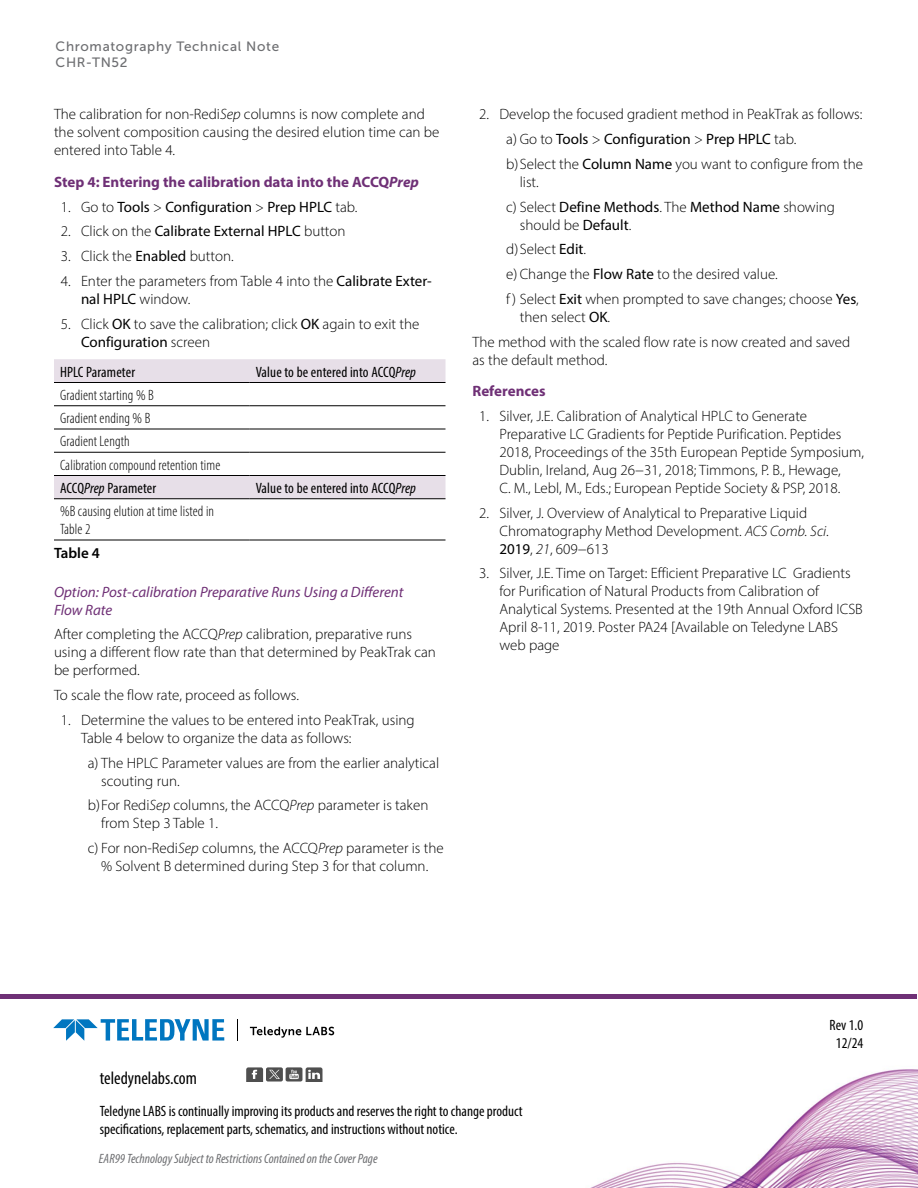
<style>
.page{position:relative;width:918px;height:1188px;background:#fff}
.page>*{position:absolute;margin:0;border:0;box-sizing:border-box;transform-origin:0 0}
.t1{font:condensed 18px "Myriad Pro";color:#000}
.List_1{font:300 15px/18px "Myriad Pro";color:#000}
.List_2{font:300 15px/18px "Myriad Pro";color:#000}
.Body{font:300 15px/18px "Myriad Pro";color:#000}
.Table_A_-_Subheading{font:condensed 15px/18px "Myriad Pro";color:#000}
.Table_A_-_Cell{font:300 condensed 15px/18px "Myriad Pro";letter-spacing:.01em;color:#000}
.List_2-2{font:15px/18px "Myriad Pro";color:#000}
.List_1-2{font:15px "Myriad Pro";color:#000}
.Heading_3{font:italic 15px/18px "Myriad Pro";color:#6f3076}
.Heading_1{font:700 15px "Myriad Pro";color:#6f3076}
.Revision{font:condensed 15px "Myriad Pro";color:#000}
.t2{font:600 15px "Myriad Pro";color:#000}
.t3{font:italic condensed 13.5px "Myriad Pro";color:#6d6e71}
.t4{font:13.5px/16.2px "Museo Sans 500";letter-spacing:.05em;color:#6d6e71}
.s1{font-style:italic}
.s2{font-weight:300}
.s3{font-weight:400}
</style>
<div class="page">
<img style="left:224px;top:1019px;width:694px;height:169px">
<div style="left:0;top:994px;width:916px;height:5px;background:#6f3076"></div>
<svg style="left:250px;top:1027px;width:84px;height:11px"></svg>
<svg style="left:53px;top:1019px;width:171px;height:22px"></svg>
<svg style="left:237px;top:1019px;width:1px;height:22px"></svg>
<svg style="left:246px;top:1067px;width:17px;height:15px"></svg>
<div style="left:266px;top:1067px;width:17px;height:15px;background:#4f4f4f;border-radius:2px"></div>
<svg style="left:306px;top:1067px;width:16px;height:15px"></svg>
<div style="left:286px;top:1067px;width:16px;height:15px;background:#4f4f4f;border-radius:2px"></div>
<svg style="left:289px;top:1070px;width:10px;height:9px"></svg>
<svg style="left:269px;top:1070px;width:11px;height:9px"></svg>
<svg style="left:54px;top:359px;width:392px;height:139px"></svg>
<hr style="left:54px;top:382px;width:196px;height:1px;background:#000">
<hr style="left:250px;top:382px;width:196px;height:1px;background:#000">
<hr style="left:54px;top:405px;width:196px;height:1px;background:#000">
<hr style="left:250px;top:405px;width:196px;height:1px;background:#000">
<hr style="left:54px;top:429px;width:196px;height:1px;background:#000">
<hr style="left:250px;top:429px;width:196px;height:1px;background:#000">
<hr style="left:54px;top:452px;width:196px;height:1px;background:#000">
<hr style="left:250px;top:452px;width:196px;height:1px;background:#000">
<hr style="left:54px;top:475px;width:196px;height:1px;background:#000">
<hr style="left:250px;top:475px;width:196px;height:1px;background:#000">
<hr style="left:54px;top:498px;width:196px;height:1px;background:#000">
<hr style="left:250px;top:498px;width:196px;height:1px;background:#000">
<hr style="left:54px;top:540px;width:196px;height:1px;background:#000">
<hr style="left:250px;top:540px;width:196px;height:1px;background:#000">
<p class="t4" style="left:56px;top:38px;width:225px">Chromatography Technical Note<br>CHR-TN52</p>
<p class="Body" style="left:54px;top:105px;width:387px">The calibration for non-Redi<span class="s1">Sep</span> columns is now complete and the solvent composition causing the desired elution time can be entered into Table 4.</p>
<h1 class="Heading_1" style="left:54px;top:172px;width:367px">Step 4: Entering the calibration data into the ACCQ<span class="s1">Prep</span></h1>
<p class="List_1-2" style="left:61px;top:197px;width:298px"><span class="s2">1. Go to</span> Tools <span class="s2">&gt;</span> Configuration <span class="s2">&gt;</span> Prep HPLC <span class="s2">tab.</span></p>
<p class="List_1-2" style="left:61px;top:222px;width:286px"><span class="s2">2. Click on the</span> Calibrate External HPLC <span class="s2">button</span></p>
<p class="List_1" style="left:61px;top:247px;width:174px">3. Click the <span class="s3">Enabled</span> button.</p>
<p class="List_1" style="left:81px;top:272px;width:352px;text-indent:-20px">4. Enter the parameters from Table 4 into the <span class="s3">Calibrate Exter&shy;nal HPLC</span> window.</p>
<p class="List_1" style="left:81px;top:314px;width:340px;text-indent:-20px">5. Click <span class="s3">OK</span> to save the calibration; click <span class="s3">OK</span> again to exit the<br><span class="s3">Configuration</span> screen</p>
<p class="Table_A_-_Subheading" style="left:60px;top:362px;width:77px">HPLC Parameter</p>
<p class="Table_A_-_Subheading" style="left:256px;top:362px;width:162px">Value to be entered into ACCQ<span class="s1">Prep</span></p>
<p class="Table_A_-_Cell" style="left:60px;top:386px;width:95px">Gradient starting % B</p>
<p class="Table_A_-_Cell" style="left:60px;top:409px;width:92px">Gradient ending % B</p>
<p class="Table_A_-_Cell" style="left:60px;top:432px;width:71px">Gradient Length</p>
<p class="Table_A_-_Cell" style="left:60px;top:455px;width:162px">Calibration compound retention time</p>
<p class="Table_A_-_Subheading" style="left:60px;top:479px;width:98px">ACCQ<span class="s1">Prep</span> Parameter</p>
<p class="Table_A_-_Subheading" style="left:256px;top:479px;width:162px">Value to be entered into ACCQ<span class="s1">Prep</span></p>
<p class="Table_A_-_Cell" style="left:60px;top:502px;width:156px">%B causing elution at time listed in<br>Table 2</p>
<p class="t2" style="left:54px;top:544px;width:48px">Table 4</p>
<h3 class="Heading_3" style="left:54px;top:582px;width:351px">Option: Post-calibration Preparative Runs Using a Different<br>Flow Rate</h3>
<p class="Body" style="left:54px;top:625px;width:383px">After completing the ACCQ<span class="s1">Prep</span> calibration, preparative runs using a different flow rate than that determined by PeakTrak can be performed.</p>
<p class="Body" style="left:54px;top:686px;width:246px">To scale the flow rate, proceed as follows.</p>
<p class="List_1" style="left:81px;top:711px;width:335px;text-indent:-20px">1. Determine the values to be entered into PeakTrak, using<br>Table 4 below to organize the data as follows:</p>
<p class="List_2" style="left:101px;top:753px;width:339px;text-indent:-14px">a) The HPLC Parameter values are from the earlier analytical scouting run.</p>
<p class="List_2" style="left:101px;top:796px;width:329px;text-indent:-14px">b)For Redi<span class="s1">Sep</span> columns, the ACCQ<span class="s1">Prep</span> parameter is taken from Step 3 Table 1.</p>
<p class="List_2" style="left:88px;top:839px;width:357px;text-align:center">c) For non-Redi<span class="s1">Sep</span> columns, the ACCQ<span class="s1">Prep</span> parameter is the % Solvent B determined during Step 3 for that column.</p>
<p class="List_1" style="left:479px;top:105px;width:385px">2. Develop the focused gradient method in PeakTrak as follows:</p>
<p class="List_2-2" style="left:506px;top:130px;width:292px"><span class="s2">a) Go to</span> Tools <span class="s2">&gt;</span> Configuration <span class="s2">&gt;</span> Prep HPLC <span class="s2">tab.</span></p>
<p class="List_2" style="left:520px;top:155px;width:345px;text-indent:-14px">b)Select the <span class="s3">Column Name</span> you want to configure from the list.</p>
<p class="List_2-2" style="left:520px;top:197px;width:317px;text-indent:-14px"><span class="s2">c) Select</span> Define Methods<span class="s2">. The</span> Method Name <span class="s2">showing should be</span> Default<span class="s2">.</span></p>
<p class="List_2" style="left:506px;top:240px;width:81px">d)Select <span class="s3">Edit</span>.</p>
<p class="List_2" style="left:506px;top:265px;width:273px">e) Change the <span class="s3">Flow Rate</span> to the desired value.</p>
<p class="List_2" style="left:520px;top:290px;width:341px;text-indent:-14px">f ) Select <span class="s3">Exit</span> when prompted to save changes; choose <span class="s3">Yes</span>, then select <span class="s3">OK</span>.</p>
<p class="Body" style="left:473px;top:332px;width:379px">The method with the scaled flow rate is now created and saved as the default method.</p>
<h1 class="Heading_1" style="left:473px;top:381px;width:75px">References</h1>
<p class="List_1" style="left:500px;top:407px;width:366px;text-indent:-20px">1. Silver, J.E. Calibration of Analytical HPLC to Generate Preparative LC Gradients for Peptide Purification. Peptides 2018, Proceedings of the 35th European Peptide Symposium, Dublin, Ireland, Aug 26−31, 2018; Timmons, P. B., Hewage,<br>C. M., Lebl, M., Eds.; European Peptide Society &amp; PSP, 2018.</p>
<p class="List_1" style="left:500px;top:503px;width:331px;text-indent:-20px">2. Silver, J. Overview of Analytical to Preparative Liquid<br>Chromatography Method Development. <span class="s1">ACS Comb. Sci</span>.<br><span class="s3">2019</span>, <span class="s1">21</span>, 609−613</p>
<p class="List_1" style="left:500px;top:564px;width:365px;text-indent:-20px">3. Silver, J.E. Time on Target: Efficient Preparative LC Gradients for Purification of Natural Products from Calibration of Analytical Systems. Presented at the 19th Annual Oxford ICSB April 8-11, 2019. Poster PA24 [Available on Teledyne LABS web page</p>
<p class="Revision" style="left:830px;top:1016px;width:35px">Rev 1.0</p>
<p class="Revision" style="left:836px;top:1034px;width:29px">12/24</p>
<p class="t1" style="left:100px;top:1067px;width:99px">teledynelabs.com</p>
<p class="Table_A_-_Subheading" style="left:100px;top:1102px;width:424px">Teledyne LABS is continually improving its products and reserves the right to change product specifications, replacement parts, schematics, and instructions without notice.</p>
<p class="t3" style="left:99px;top:1151px;width:280px">EAR99 Technology Subject to Restrictions Contained on the Cover Page</p>
</div>
